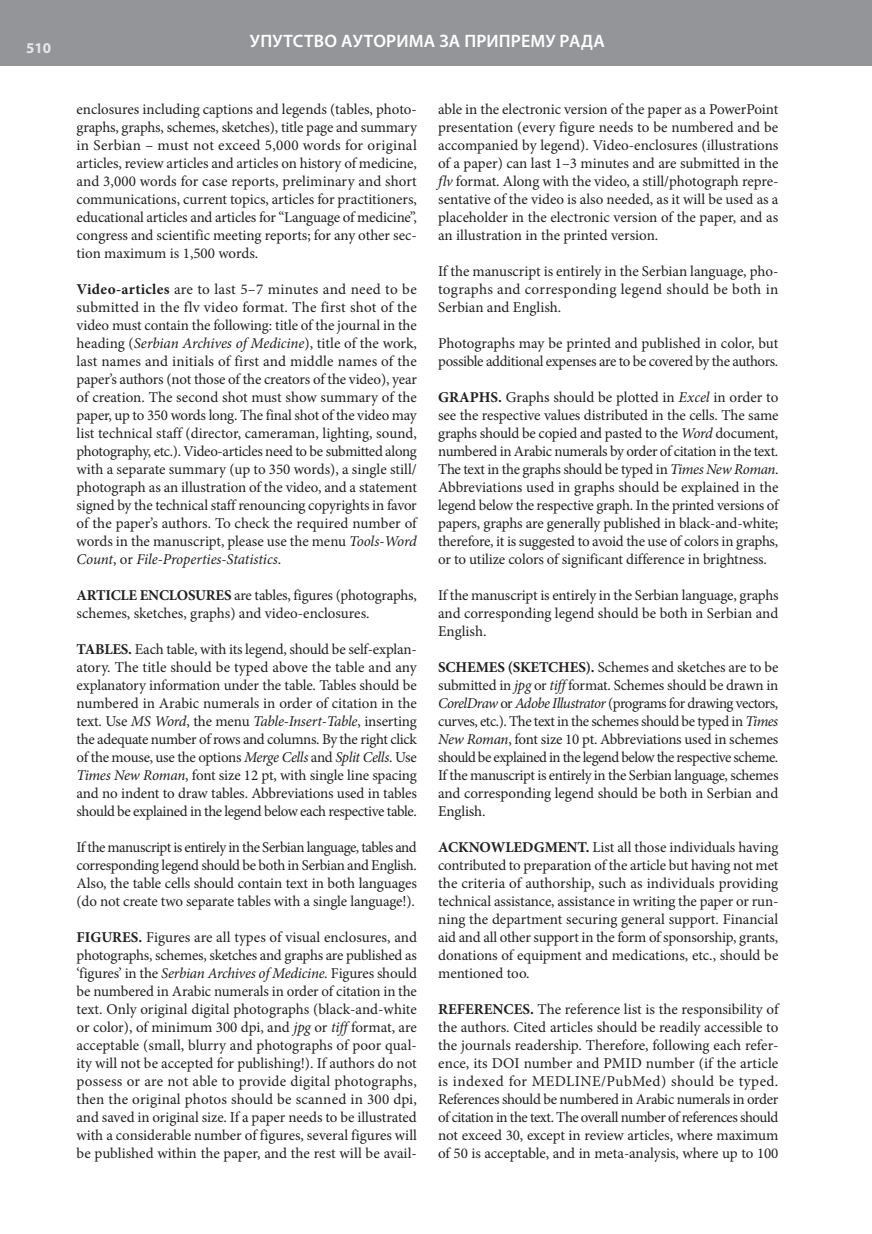
<style>
.page{position:relative;width:872px;height:1234px;background:#fff}
.page>*{position:absolute;margin:0;border:0;box-sizing:border-box;transform-origin:0 0}
.t1{font:600 18px "Myriad Pro";letter-spacing:.01em;color:#fff}
.t2{font:15px/18px "Minion Pro";letter-spacing:-.005em;color:#231f20;text-align:justify}
.t3{font:700 15px "Myriad Pro";color:#e6e7e9}
.s1{font-weight:700}
.s2{font-style:italic}
</style>
<div class="page">
<div style="left:0;top:0;width:872px;height:66px;background:#939598"></div>
<p class="t3" style="left:26px;top:38px;width:26px">510</p>
<p class="t1" style="left:250px;top:29px;width:357px">УПУТСТВО АУТОРИМА ЗА ПРИПРЕМУ РАДА</p>
<p class="t2" style="left:77px;top:100px;width:342px">enclosures including captions and legends (tables, photo&shy;graphs, graphs, schemes, sketches), title page and summary in Serbian – must not exceed 5,000 words for original articles, review articles and articles on history of medicine, and 3,000 words for case reports, preliminary and short communications, current topics, articles for practitioners, educational articles and articles for “Language of medicine”, congress and scientific meeting reports; for any other sec&shy;tion maximum is 1,500 words.</p>
<p class="t2" style="left:77px;top:280px;width:342px"><span class="s1">Video-articles</span> are to last 5–7 minutes and need to be submitted in the flv video format. The first shot of the video must contain the following: title of the journal in the heading (<span class="s2">Serbian Archives of Medicine</span>), title of the work, last names and initials of first and middle names of the paper’s authors (not those of the creators of the video), year of creation. The second shot must show summary of the paper, up to 350 words long. The final shot of the video may list technical staff (director, cameraman, lighting, sound, photography, etc.). Video-articles need to be submitted along with a separate summary (up to 350 words), a single still/ photograph as an illustration of the video, and a statement signed by the technical staff renouncing copyrights in favor of the paper’s authors. To check the required number of words in the manuscript, please use the menu <span class="s2">Tools-Word Count</span>, or <span class="s2">File-Properties-Statistics</span>.</p>
<p class="t2" style="left:77px;top:586px;width:342px"><span class="s1">ARTICLE ENCLOSURES</span> are tables, figures (photographs, schemes, sketches, graphs) and video-enclosures.</p>
<p class="t2" style="left:77px;top:640px;width:342px"><span class="s1">TABLES.</span> Each table, with its legend, should be self-explan&shy;atory. The title should be typed above the table and any explanatory information under the table. Tables should be numbered in Arabic numerals in order of citation in the text. Use <span class="s2">MS Word</span>, the menu <span class="s2">Table-Insert-Table</span>, inserting the adequate number of rows and columns. By the right click of the mouse, use the options <span class="s2">Merge Cells</span> and <span class="s2">Split Cells</span>. Use <span class="s2">Times New Roman</span>, font size 12 pt, with single line spacing and no indent to draw tables. Abbreviations used in tables should be explained in the legend below each respective table.</p>
<p class="t2" style="left:77px;top:838px;width:342px">If the manuscript is entirely in the Serbian language, tables and corresponding legend should be both in Serbian and English.<br>Also, the table cells should contain text in both languages (do not create two separate tables with a single language!).</p>
<p class="t2" style="left:77px;top:928px;width:342px"><span class="s1">FIGURES.</span> Figures are all types of visual enclosures, and photographs, schemes, sketches and graphs are published as ‘figures’ in the <span class="s2">Serbian Archives of Medicine.</span> Figures should be numbered in Arabic numerals in order of citation in the text. Only original digital photographs (black-and-white or color), of minimum 300 dpi, and <span class="s2">jpg</span> or <span class="s2">tiff</span> format, are acceptable (small, blurry and photographs of poor qual&shy;ity will not be accepted for publishing!). If authors do not possess or are not able to provide digital photographs, then the original photos should be scanned in 300 dpi, and saved in original size. If a paper needs to be illustrated with a considerable number of figures, several figures will be published within the paper, and the rest will be avail-</p>
<p class="t2" style="left:438px;top:100px;width:342px">able in the electronic version of the paper as a PowerPoint presentation (every figure needs to be numbered and be accompanied by legend). Video-enclosures (illustrations of a paper) can last 1–3 minutes and are submitted in the <span class="s2">flv</span> format. Along with the video, a still/photograph repre&shy;sentative of the video is also needed, as it will be used as a placeholder in the electronic version of the paper, and as an illustration in the printed version.</p>
<p class="t2" style="left:438px;top:262px;width:342px">If the manuscript is entirely in the Serbian language, pho&shy;tographs and corresponding legend should be both in Serbian and English.</p>
<p class="t2" style="left:438px;top:334px;width:342px">Photographs may be printed and published in color, but possible additional expenses are to be covered by the authors.</p>
<p class="t2" style="left:438px;top:388px;width:342px"><span class="s1">GRAPHS.</span> Graphs should be plotted in <span class="s2">Excel</span> in order to see the respective values distributed in the cells. The same graphs should be copied and pasted to the <span class="s2">Word</span> document, numbered in Arabic numerals by order of citation in the text.<br>The text in the graphs should be typed in <span class="s2">Times New Roman</span>.<br>Abbreviations used in graphs should be explained in the legend below the respective graph. In the printed versions of papers, graphs are generally published in black-and-white; therefore, it is suggested to avoid the use of colors in graphs, or to utilize colors of significant difference in brightness.</p>
<p class="t2" style="left:438px;top:586px;width:342px">If the manuscript is entirely in the Serbian language, graphs and corresponding legend should be both in Serbian and English.</p>
<p class="t2" style="left:438px;top:658px;width:342px"><span class="s1">SCHEMES (SKETCHES).</span> Schemes and sketches are to be submitted in <span class="s2">jpg</span> or <span class="s2">tiff</span> format. Schemes should be drawn in <span class="s2">CorelDraw</span> or <span class="s2">Adobe Illustrator</span> (programs for drawing vectors, curves, etc.). The text in the schemes should be typed in <span class="s2">Times New Roman</span>, font size 10 pt. Abbreviations used in schemes should be explained in the legend below the respective scheme.<br>If the manuscript is entirely in the Serbian language, schemes and corresponding legend should be both in Serbian and English.</p>
<p class="t2" style="left:438px;top:838px;width:342px"><span class="s1">ACKNOWLEDGMENT.</span> List all those individuals having contributed to preparation of the article but having not met the criteria of authorship, such as individuals providing technical assistance, assistance in writing the paper or run&shy;ning the department securing general support. Financial aid and all other support in the form of sponsorship, grants, donations of equipment and medications, etc., should be mentioned too.</p>
<p class="t2" style="left:438px;top:1000px;width:342px"><span class="s1">REFERENCES.</span> The reference list is the responsibility of the authors. Cited articles should be readily accessible to the journals readership. Therefore, following each refer&shy;ence, its DOI number and PMID number (if the article is indexed for MEDLINE/PubMed) should be typed.<br>References should be numbered in Arabic numerals in order of citation in the text. The overall number of references should not exceed 30, except in review articles, where maximum of 50 is acceptable, and in meta-analysis, where up to 100</p>
</div>
